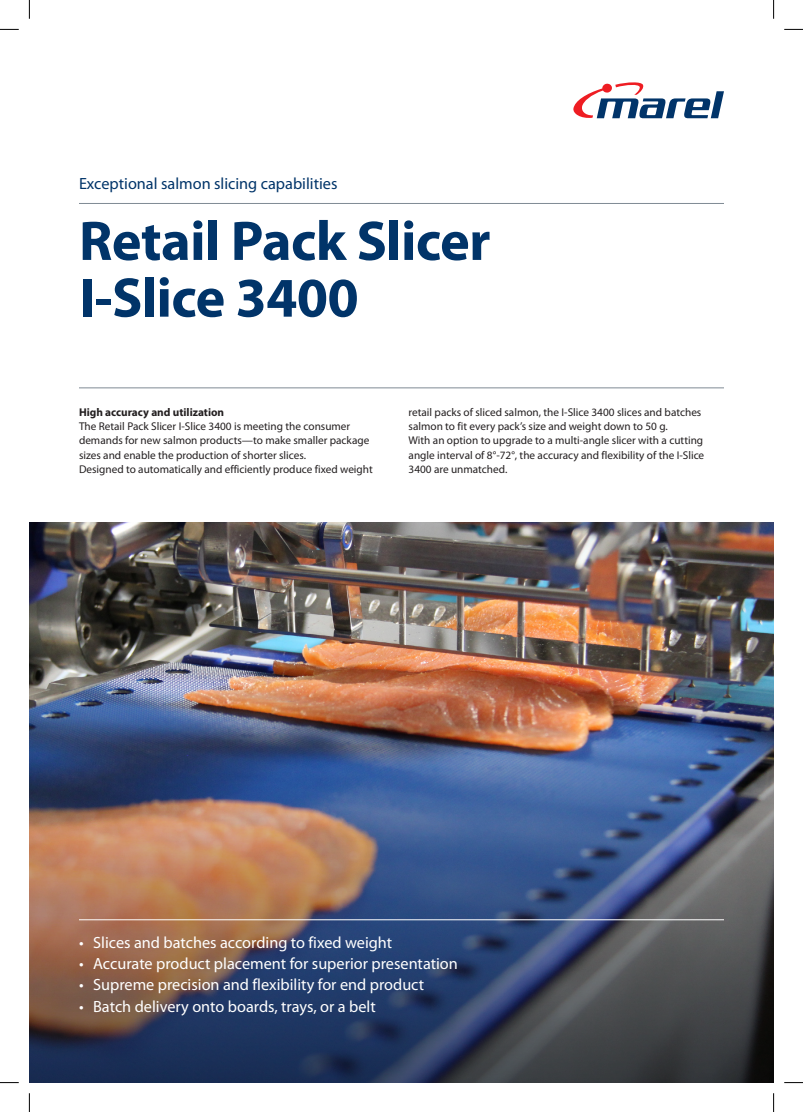
<style>
.page{position:relative;width:803px;height:1112px;background:#fff}
.page>*{position:absolute;margin:0;border:0;box-sizing:border-box;transform-origin:0 0}
.t1{font:700 56.25px/56.8px "Myriad Pro";letter-spacing:-.01em;color:#013469}
.t2{font:16.25px "Myriad Pro";color:#fff}
.t3{font:16.25px "Myriad Pro";color:#013469}
.t4{font:11.25px/14.1px "Myriad Pro";color:#231f20}
.t5{font:700 11.25px "Myriad Pro";color:#231f20}
</style>
<div class="page">
<svg style="left:573px;top:82px;width:151px;height:37px"></svg>
<hr style="left:79px;top:203px;width:645px;height:1px;background:#808b94">
<hr style="left:79px;top:387px;width:645px;height:1px;background:#808b94">
<img style="left:29px;top:522px;width:744px;height:560px">
<img style="left:30px;top:706px;width:743px;height:376px">
<hr style="left:79px;top:919px;width:645px;height:1px;background:#fff">
<svg style="left:0;top:29px;width:19px;height:1px"></svg>
<svg style="left:784px;top:29px;width:19px;height:1px"></svg>
<svg style="left:0;top:1082px;width:19px;height:1px"></svg>
<svg style="left:784px;top:1082px;width:19px;height:1px"></svg>
<svg style="left:29px;top:0;width:1px;height:19px"></svg>
<svg style="left:29px;top:1093px;width:1px;height:18px"></svg>
<svg style="left:773px;top:0;width:1px;height:19px"></svg>
<svg style="left:773px;top:1093px;width:1px;height:18px"></svg>
<h2 class="t3" style="left:79px;top:173px;width:260px">Exceptional salmon slicing capabilities</h2>
<h1 class="t1" style="left:79px;top:211px;width:413px">Retail Pack Slicer<br>I-Slice 3400</h1>
<p class="t5" style="left:79px;top:405px;width:147px">High accuracy and utilization</p>
<p class="t4" style="left:79px;top:419px;width:295px">The Retail Pack Slicer I-Slice 3400 is meeting the consumer demands for new salmon products—to make smaller package sizes and enable the production of shorter slices.<br>Designed to automatically and efficiently produce fixed weight</p>
<p class="t4" style="left:409px;top:405px;width:297px">retail packs of sliced salmon, the I-Slice 3400 slices and batches salmon to fit every pack’s size and weight down to 50 g.<br>With an option to upgrade to a multi-angle slicer with a cutting angle interval of 8°-72°, the accuracy and flexibility of the I-Slice 3400 are unmatched.</p>
<h2 class="t2" style="left:79px;top:932px;width:315px">• Slices and batches according to fixed weight</h2>
<h2 class="t2" style="left:79px;top:953px;width:380px">• Accurate product placement for superior presentation</h2>
<h2 class="t2" style="left:79px;top:974px;width:347px">• Supreme precision and flexibility for end product</h2>
<h2 class="t2" style="left:79px;top:995px;width:298px">• Batch delivery onto boards, trays, or a belt</h2>
</div>
